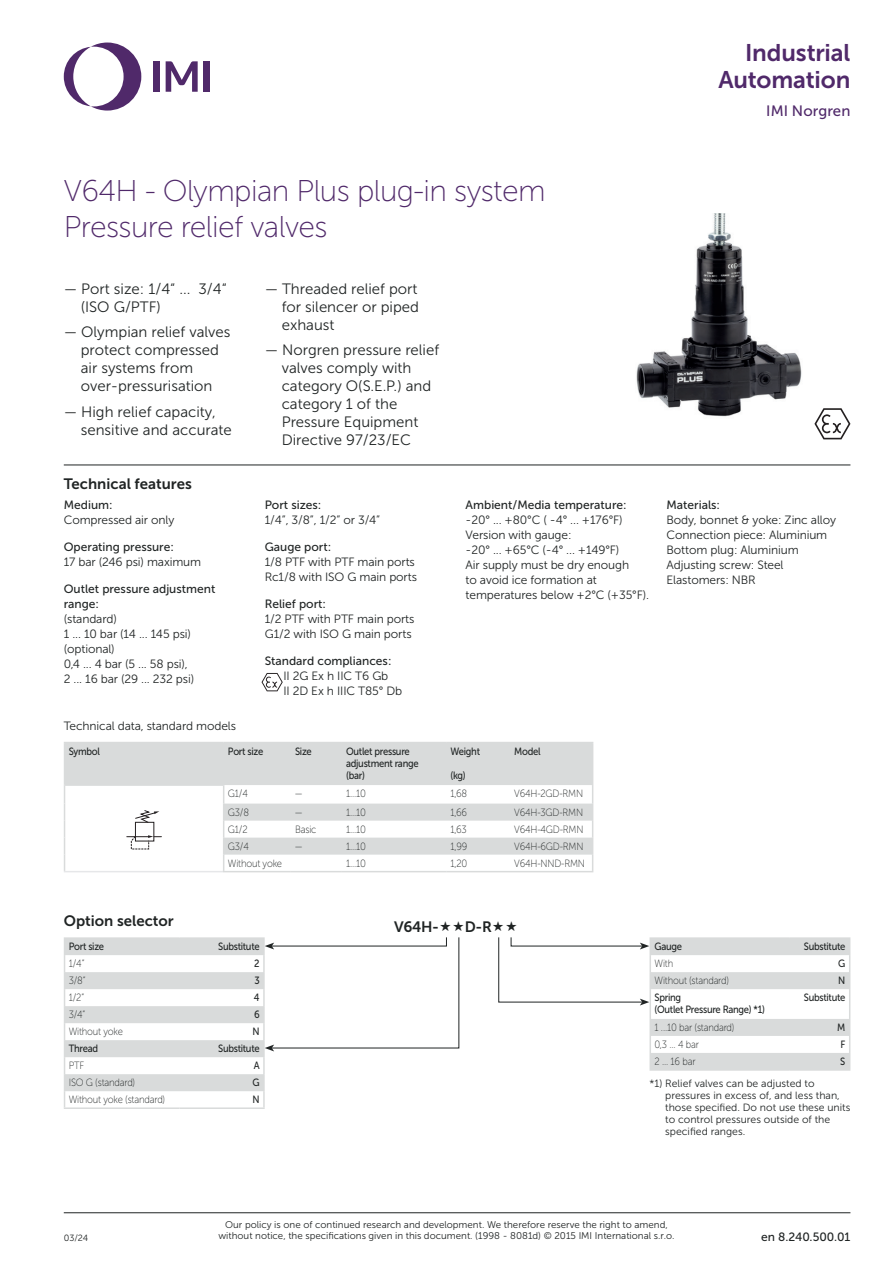
<style>
.page{position:relative;width:893px;height:1263px;background:#fff}
.page>*{position:absolute;margin:0;border:0;box-sizing:border-box;transform-origin:0 0}
.t1{font:30px/36px "Museo Sans 100";letter-spacing:-.02em;color:#50296a}
.t2{font:24px/27px "Museo Sans 700";letter-spacing:-.005em;color:#50296a;text-align:right}
.t3{font:15px/18px "Museo Sans 300";color:#202424}
.t4{font:15px "Museo Sans 700";color:#202424}
.t5{font:15px "Museo Sans 500";color:#50296a}
.t6{font:12px/15px "Museo Sans 300";letter-spacing:-.01em;color:#202424}
.t7{font:12px/15px "Museo Sans 500";color:#202424}
.t8{font:10.5px "Museo Sans 100";letter-spacing:-.02em;color:#202424;scale:.9 1}
.t9{font:10.5px/12px "Museo Sans 500";letter-spacing:-.03em;color:#202424;scale:.9 1}
.t10{font:10.5px/12px "Museo Sans 300";color:#202424}
.t11{font:9.75px/11.2px "Museo Sans 300";color:#202424;text-align:center}
.t12{font:9px "Museo Sans 300";color:#202424}
</style>
<div class="page">
<svg style="left:64px;top:43px;width:77px;height:68px"></svg>
<div style="left:153px;top:61px;width:7px;height:31px;background:#50296a"></div>
<div style="left:204px;top:61px;width:6px;height:31px;background:#50296a"></div>
<svg style="left:166px;top:61px;width:32px;height:31px"></svg>
<hr style="left:64px;top:1212px;width:786px;height:1px;background:#202424">
<img style="left:636px;top:213px;width:166px;height:204px">
<svg style="left:814px;top:408px;width:36px;height:31px"></svg>
<hr style="left:64px;top:1107px;width:115px;height:2px;background:#d9dbdb">
<hr style="left:179px;top:1107px;width:86px;height:2px;background:#d9dbdb">
<svg style="left:64px;top:937px;width:396px;height:170px"></svg>
<svg style="left:498px;top:937px;width:352px;height:132px"></svg>
<hr style="left:649px;top:1069px;width:140px;height:2px;background:#d9dbdb">
<hr style="left:789px;top:1069px;width:61px;height:2px;background:#d9dbdb">
<svg style="left:65px;top:743px;width:527px;height:112px;fill:#d9dbdb"></svg>
<hr style="left:64px;top:871px;width:159px;height:1px;background:#e6e7e9">
<hr style="left:510px;top:742px;width:83px;height:1px;background:#d9dbdb">
<hr style="left:592px;top:743px;width:1px;height:42px;background:#d9dbdb">
<svg style="left:592px;top:785px;width:1px;height:86px"></svg>
<hr style="left:223px;top:871px;width:68px;height:1px;background:#d9dbdb">
<hr style="left:291px;top:871px;width:51px;height:1px;background:#d9dbdb">
<hr style="left:342px;top:871px;width:104px;height:1px;background:#d9dbdb">
<hr style="left:446px;top:871px;width:64px;height:1px;background:#d9dbdb">
<hr style="left:510px;top:871px;width:83px;height:1px;background:#d9dbdb">
<hr style="left:64px;top:743px;width:1px;height:41px;background:#d9dbdb">
<hr style="left:64px;top:742px;width:160px;height:1px;background:#d9dbdb">
<hr style="left:224px;top:742px;width:67px;height:1px;background:#d9dbdb">
<hr style="left:291px;top:742px;width:51px;height:1px;background:#d9dbdb">
<hr style="left:342px;top:742px;width:104px;height:1px;background:#d9dbdb">
<hr style="left:446px;top:742px;width:64px;height:1px;background:#d9dbdb">
<hr style="left:64px;top:784px;width:160px;height:2px;background:#d9dbdb">
<svg style="left:64px;top:786px;width:1px;height:85px"></svg>
<svg style="left:223px;top:786px;width:1px;height:85px"></svg>
<div style="left:135px;top:822px;width:19px;height:19px;background:#fff"></div>
<div style="left:135px;top:822px;width:19px;height:19px;border:1px solid #231f20"></div>
<svg style="left:134px;top:809px;width:25px;height:14px"></svg>
<svg style="left:127px;top:835px;width:34px;height:14px"></svg>
<svg style="left:261px;top:673px;width:22px;height:18px"></svg>
<hr style="left:64px;top:465px;width:786px;height:1px;background:#202424">
<h2 class="t2" style="left:718px;top:39px;width:134px">Industrial<br>Automation</h2>
<p class="t5" style="left:766px;top:103px;width:86px">IMI Norgren</p>
<h1 class="t1" style="left:64px;top:173px;width:483px">V64H - Olympian Plus plug-in system<br>Pressure relief valves</h1>
<p class="t3" style="left:81px;top:280px;width:148px;text-indent:-17px">— Port size: 1/4“ ... 3/4“ (ISO G/PTF)</p>
<p class="t3" style="left:81px;top:323px;width:151px;text-indent:-17px">— Olympian relief valves protect compressed air systems from over-pressurisation</p>
<p class="t3" style="left:81px;top:403px;width:153px;text-indent:-17px">— High relief capacity, sensitive and accurate</p>
<p class="t4" style="left:64px;top:476px;width:130px">Technical features</p>
<p class="t7" style="left:64px;top:497px;width:50px">Medium:</p>
<p class="t6" style="left:64px;top:512px;width:112px">Compressed air only</p>
<p class="t7" style="left:64px;top:539px;width:112px">Operating pressure:</p>
<p class="t6" style="left:64px;top:554px;width:139px">17 bar (246 psi) maximum</p>
<p class="t7" style="left:64px;top:581px;width:153px">Outlet pressure adjustment range:</p>
<p class="t6" style="left:64px;top:611px;width:132px">(standard)<br>1 ... 10 bar (14 ... 145 psi) (optional)<br>0,4 ... 4 bar (5 ... 58 psi),<br>2 ... 16 bar (29 ... 232 psi)</p>
<p class="t3" style="left:282px;top:280px;width:139px;text-align:justify;text-indent:-17px">— Threaded relief port for silencer or piped exhaust</p>
<p class="t3" style="left:282px;top:341px;width:159px;text-indent:-17px">— Norgren pressure relief valves comply with category O(S.E.P.) and category 1 of the<br>Pressure Equipment<br>Directive 97/23/EC</p>
<p class="t7" style="left:265px;top:497px;width:58px">Port sizes:</p>
<p class="t6" style="left:265px;top:512px;width:117px">1/4”, 3/8”, 1/2” or 3/4”</p>
<p class="t7" style="left:265px;top:539px;width:68px">Gauge port:</p>
<p class="t6" style="left:265px;top:554px;width:154px">1/8 PTF with PTF main ports<br>Rc1/8 with ISO G main ports</p>
<p class="t7" style="left:265px;top:596px;width:63px">Relief port:</p>
<p class="t6" style="left:265px;top:611px;width:151px">1/2 PTF with PTF main ports<br>G1/2 with ISO G main ports</p>
<p class="t7" style="left:265px;top:653px;width:128px">Standard compliances:</p>
<p class="t6" style="left:283px;top:668px;width:120px">II 2G Ex h IIC T6 Gb<br>II 2D Ex h IIIC T85° Db</p>
<p class="t7" style="left:466px;top:497px;width:163px">Ambient/Media temperature:</p>
<p class="t6" style="left:466px;top:512px;width:185px">-20° ... +80°C ( -4° ... +176°F)<br>Version with gauge:<br>-20° ... +65°C (-4° ... +149°F)<br>Air supply must be dry enough<br>to avoid ice formation at temperatures below +2°C (+35°F).</p>
<p class="t6" style="left:64px;top:718px;width:174px">Technical data, standard models</p>
<p class="t9" style="left:69px;top:745px;width:36px">Symbol</p>
<p class="t9" style="left:228px;top:745px;width:41px">Port size</p>
<p class="t9" style="left:295px;top:745px;width:20px">Size</p>
<p class="t9" style="left:346px;top:745px;width:82px">Outlet pressure adjustment range (bar)</p>
<p class="t9" style="left:450px;top:745px;width:34px">Weight</p>
<p class="t9" style="left:450px;top:769px;width:19px">(kg)</p>
<p class="t9" style="left:514px;top:745px;width:31px">Model</p>
<p class="t8" style="left:228px;top:788px;width:24px">G1/4</p>
<p class="t8" style="left:295px;top:788px;width:9px">—</p>
<p class="t8" style="left:346px;top:788px;width:24px">1...10</p>
<p class="t8" style="left:450px;top:788px;width:20px">1,68</p>
<p class="t8" style="left:514px;top:788px;width:78px">V64H-2GD-RMN</p>
<p class="t8" style="left:228px;top:806px;width:25px">G3/8</p>
<p class="t8" style="left:295px;top:806px;width:9px">—</p>
<p class="t8" style="left:346px;top:806px;width:24px">1...10</p>
<p class="t8" style="left:450px;top:806px;width:20px">1,66</p>
<p class="t8" style="left:514px;top:806px;width:78px">V64H-3GD-RMN</p>
<p class="t8" style="left:228px;top:823px;width:23px">G1/2</p>
<p class="t8" style="left:295px;top:823px;width:25px">Basic</p>
<p class="t8" style="left:346px;top:823px;width:24px">1...10</p>
<p class="t8" style="left:450px;top:823px;width:20px">1,63</p>
<p class="t8" style="left:514px;top:823px;width:78px">V64H-4GD-RMN</p>
<p class="t8" style="left:228px;top:840px;width:25px">G3/4</p>
<p class="t8" style="left:295px;top:840px;width:9px">—</p>
<p class="t8" style="left:346px;top:840px;width:24px">1...10</p>
<p class="t8" style="left:450px;top:840px;width:20px">1,99</p>
<p class="t8" style="left:514px;top:840px;width:79px">V64H-6GD-RMN</p>
<p class="t8" style="left:228px;top:857px;width:62px">Without yoke</p>
<p class="t8" style="left:346px;top:857px;width:24px">1...10</p>
<p class="t8" style="left:450px;top:857px;width:20px">1,20</p>
<p class="t8" style="left:514px;top:857px;width:80px">V64H-NND-RMN</p>
<p class="t7" style="left:666px;top:497px;width:55px">Materials:</p>
<p class="t6" style="left:666px;top:512px;width:171px">Body, bonnet &amp; yoke: Zinc alloy<br>Connection piece: Aluminium<br>Bottom plug: Aluminium<br>Adjusting screw: Steel<br>Elastomers: NBR</p>
<p class="t4" style="left:64px;top:912px;width:112px">Option selector</p>
<p class="t4" style="left:394px;top:918px;width:46px">V64H-</p>
<p class="t4" style="left:465px;top:918px;width:29px">D-R</p>
<p class="t9" style="left:69px;top:941px;width:41px">Port size</p>
<p class="t9" style="left:218px;top:941px;width:48px">Substitute</p>
<p class="t8" style="left:69px;top:958px;width:19px">1/4”</p>
<p class="t9" style="left:254px;top:958px;width:8px">2</p>
<p class="t8" style="left:69px;top:975px;width:20px">3/8”</p>
<p class="t9" style="left:254px;top:975px;width:7px">3</p>
<p class="t8" style="left:69px;top:992px;width:19px">1/2”</p>
<p class="t9" style="left:254px;top:992px;width:8px">4</p>
<p class="t8" style="left:69px;top:1009px;width:20px">3/4”</p>
<p class="t9" style="left:254px;top:1009px;width:8px">6</p>
<p class="t8" style="left:69px;top:1026px;width:62px">Without yoke</p>
<p class="t9" style="left:253px;top:1026px;width:9px">N</p>
<p class="t9" style="left:69px;top:1043px;width:34px">Thread</p>
<p class="t9" style="left:218px;top:1043px;width:48px">Substitute</p>
<p class="t8" style="left:69px;top:1060px;width:19px">PTF</p>
<p class="t9" style="left:254px;top:1060px;width:8px">A</p>
<p class="t8" style="left:69px;top:1077px;width:75px">ISO G (standard)</p>
<p class="t9" style="left:252px;top:1077px;width:9px">G</p>
<p class="t8" style="left:69px;top:1094px;width:109px">Without yoke (standard)</p>
<p class="t9" style="left:253px;top:1094px;width:9px">N</p>
<p class="t9" style="left:654px;top:941px;width:32px">Gauge</p>
<p class="t9" style="left:804px;top:941px;width:48px">Substitute</p>
<p class="t8" style="left:654px;top:958px;width:22px">With</p>
<p class="t9" style="left:838px;top:958px;width:9px">G</p>
<p class="t8" style="left:654px;top:975px;width:84px">Without (standard)</p>
<p class="t9" style="left:838px;top:975px;width:9px">N</p>
<p class="t9" style="left:654px;top:992px;width:124px">Spring<br>(Outlet Pressure Range) *1)</p>
<p class="t9" style="left:804px;top:992px;width:48px">Substitute</p>
<p class="t8" style="left:654px;top:1022px;width:90px">1 ...10 bar (standard)</p>
<p class="t9" style="left:837px;top:1021px;width:11px">M</p>
<p class="t8" style="left:654px;top:1039px;width:51px">0,3 ... 4 bar</p>
<p class="t9" style="left:840px;top:1038px;width:7px">F</p>
<p class="t8" style="left:654px;top:1056px;width:47px">2 ... 16 bar</p>
<p class="t9" style="left:840px;top:1055px;width:7px">S</p>
<p class="t10" style="left:665px;top:1077px;width:187px;text-indent:-16px">*1) Relief valves can be adjusted to pressures in excess of, and less than, those specified. Do not use these units to control pressures outside of the specified ranges.</p>
<p class="t12" style="left:64px;top:1233px;width:26px">03/24</p>
<p class="t11" style="left:218px;top:1219px;width:458px">Our policy is one of continued research and development. We therefore reserve the right to amend, without notice, the specifications given in this document. (1998 - 8081d) © 2015 IMI International s.r.o.</p>
<p class="t7" style="left:761px;top:1230px;width:91px">en 8.240.500.01</p>
</div>
